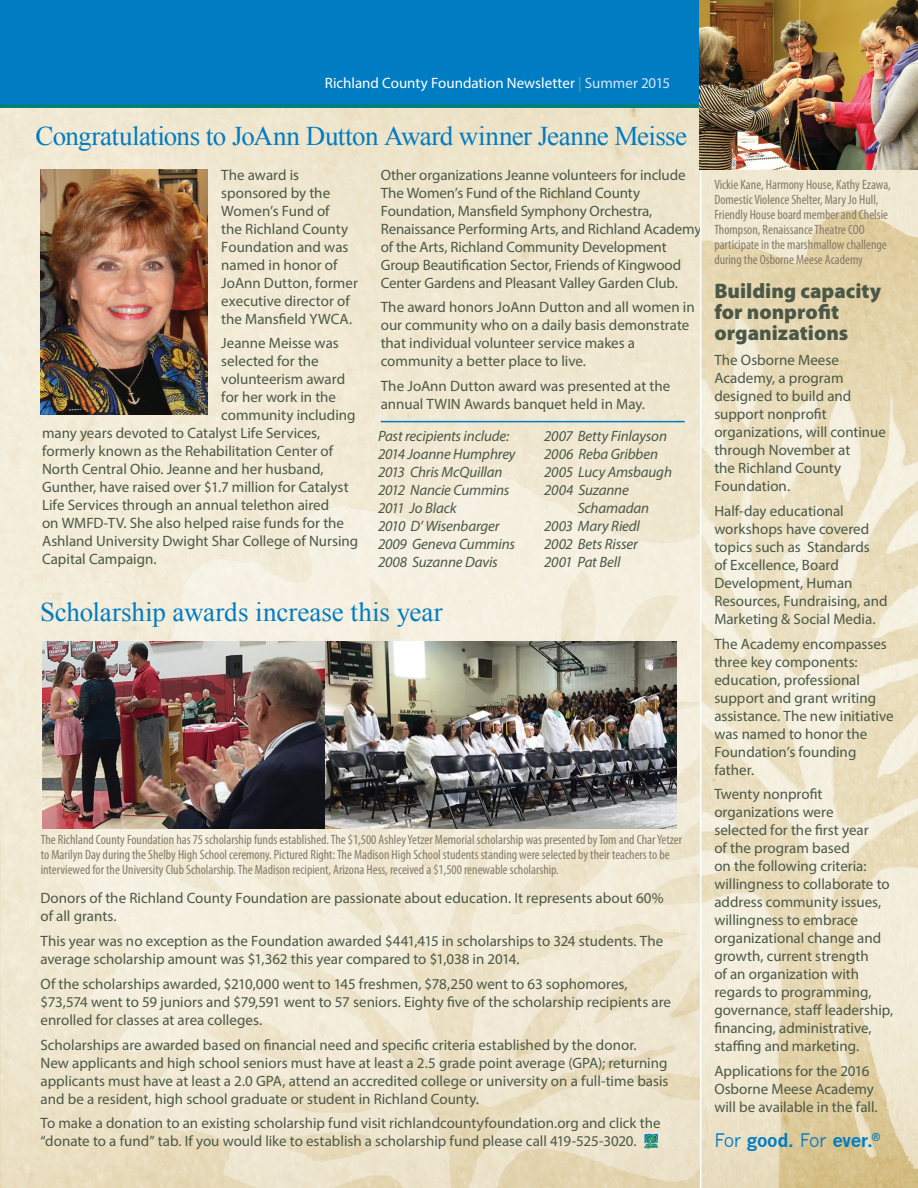
<style>
.page{position:relative;width:918px;height:1188px;background:#fff}
.page>*{position:absolute;margin:0;border:0;box-sizing:border-box;transform-origin:0 0}
.t1{font:27px "Times New Roman";letter-spacing:-.01em;color:#007cc2}
.t2{font:900 21px/21px "Myriad Pro";color:#4b5847}
.t3{font:700 18.3px "News Gothic";letter-spacing:-.02em;color:#007cc2}
.t4{font:15px/18px "Myriad Pro";color:#4b5847}
.t5{font:italic 15px/18px "Myriad Pro";letter-spacing:-.01em;color:#4b5847}
.t6{font:15px "Myriad Pro";color:#fff}
.t7{font:condensed 13.5px/15px "Myriad Pro";color:#867a67}
.s1{color:#71a492}
.s2{color:#d6e5f5}
.s3{font-weight:400}
</style>
<div class="page">
<img style="left:0;top:108px;width:699px;height:1080px">
<div style="left:0;top:0;width:918px;height:108px;background:#007cc2"></div>
<hr style="left:0;top:104px;width:918px;height:3px;background:#008066">
<img style="left:40px;top:170px;width:168px;height:245px">
<svg style="left:701px;top:170px;width:217px;height:1018px;background:#ebe0c3"></svg>
<svg style="left:644px;top:1134px;width:14px;height:14px"></svg>
<img style="left:42px;top:641px;width:283px;height:187px">
<img style="left:325px;top:641px;width:352px;height:187px">
<img style="left:700px;top:0;width:218px;height:170px">
<hr style="left:381px;top:421px;width:304px;height:1px;background:#007cc2">
<p class="t6" style="left:325px;top:73px;width:347px">Richland County Foundation Newsletter <span class="s1">|</span> <span class="s2">Summer 2015</span></p>
<h1 class="t1" style="left:35px;top:120px;width:653px">Congratulations to JoAnn Dutton Award winner Jeanne Meisse</h1>
<p class="t4" style="left:221px;top:165px;width:138px">The award is sponsored by the<br>Women’s Fund of<br>the Richland County<br>Foundation and was named in honor of<br>JoAnn Dutton, former executive director of the Mansfield YWCA.</p>
<p class="t4" style="left:221px;top:334px;width:119px">Jeanne Meisse was</p>
<p class="t4" style="left:221px;top:352px;width:99px">selected for the</p>
<p class="t4" style="left:221px;top:370px;width:125px">volunteerism award</p>
<p class="t4" style="left:221px;top:388px;width:116px">for her work in the</p>
<p class="t4" style="left:221px;top:406px;width:136px">community including</p>
<p class="t4" style="left:42px;top:424px;width:280px">many years devoted to Catalyst Life Services,</p>
<p class="t4" style="left:42px;top:442px;width:293px">formerly known as the Rehabilitation Center of</p>
<p class="t4" style="left:42px;top:460px;width:283px">North Central Ohio. Jeanne and her husband,</p>
<p class="t4" style="left:42px;top:478px;width:308px">Gunther, have raised over $1.7 million for Catalyst</p>
<p class="t4" style="left:42px;top:496px;width:289px">Life Services through an annual telethon aired</p>
<p class="t4" style="left:42px;top:514px;width:304px">on WMFD-TV. She also helped raise funds for the</p>
<p class="t4" style="left:42px;top:532px;width:318px">Ashland University Dwight Shar College of Nursing</p>
<p class="t4" style="left:42px;top:550px;width:116px">Capital Campaign.</p>
<p class="t4" style="left:381px;top:165px;width:322px">Other organizations Jeanne volunteers for include The Women’s Fund of the Richland County Foundation, Mansfield Symphony Orchestra, Renaissance Performing Arts, and Richland Academy of the Arts, Richland Community Development Group Beautification Sector, Friends of Kingwood Center Gardens and Pleasant Valley Garden Club.</p>
<p class="t4" style="left:381px;top:298px;width:316px">The award honors JoAnn Dutton and all women in our community who on a daily basis demonstrate that individual volunteer service makes a community a better place to live.</p>
<p class="t4" style="left:381px;top:377px;width:291px">The JoAnn Dutton award was presented at the annual TWIN Awards banquet held in May.</p>
<p class="t5" style="left:378px;top:427px;width:139px">Past recipients include:<br>2014 Joanne Humphrey<br>2013 Chris McQuillan<br>2012 Nancie Cummins<br>2011 Jo Black<br>2010 D’ Wisenbarger<br>2009 Geneva Cummins<br>2008 Suzanne Davis</p>
<p class="t5" style="left:544px;top:427px;width:124px">2007 Betty Finlayson</p>
<p class="t5" style="left:544px;top:445px;width:115px">2006 Reba Gribben</p>
<p class="t5" style="left:544px;top:463px;width:129px">2005 Lucy Amsbaugh</p>
<p class="t5" style="left:544px;top:481px;width:86px">2004 Suzanne</p>
<p class="t5" style="left:578px;top:499px;width:73px">Schamadan</p>
<p class="t5" style="left:544px;top:517px;width:97px">2003 Mary Riedl</p>
<p class="t5" style="left:544px;top:535px;width:95px">2002 Bets Risser</p>
<p class="t5" style="left:544px;top:553px;width:78px">2001 Pat Bell</p>
<h1 class="t1" style="left:40px;top:596px;width:404px">Scholarship awards increase this year</h1>
<p class="t7" style="left:41px;top:832px;width:643px">The Richland County Foundation has 75 scholarship funds established. The $1,500 Ashley Yetzer Memorial scholarship was presented by Tom and Char Yetzer to Marilyn Day during the Shelby High School ceremony. Pictured Right: The Madison High School students standing were selected by their teachers to be interviewed for the University Club Scholarship. The Madison recipient, Arizona Hess, received a $1,500 renewable scholarship.</p>
<p class="t4" style="left:40px;top:889px;width:625px">Donors of the Richland County Foundation are passionate about education. It represents about 60% of all grants.</p>
<p class="t4" style="left:40px;top:932px;width:624px">This year was no exception as the Foundation awarded $441,415 in scholarships to 324 students. The average scholarship amount was $1,362 this year compared to $1,038 in 2014.</p>
<p class="t4" style="left:40px;top:975px;width:632px">Of the scholarships awarded, $210,000 went to 145 freshmen, $78,250 went to 63 sophomores, $73,574 went to 59 juniors and $79,591 went to 57 seniors. Eighty five of the scholarship recipients are enrolled for classes at area colleges.</p>
<p class="t4" style="left:40px;top:1035px;width:629px">Scholarships are awarded based on financial need and specific criteria established by the donor.<br>New applicants and high school seniors must have at least a 2.5 grade point average (GPA); returning applicants must have at least a 2.0 GPA, attend an accredited college or university on a full-time basis and be a resident, high school graduate or student in Richland County.</p>
<p class="t4" style="left:40px;top:1114px;width:622px">To make a donation to an existing scholarship fund visit richlandcountyfoundation.org and click the “donate to a fund” tab. If you would like to establish a scholarship fund please call 419-525-3020.</p>
<p class="t7" style="left:714px;top:177px;width:178px">Vickie Kane, Harmony House, Kathy Ezawa, Domestic Violence Shelter, Mary Jo Hull, Friendly House board member and Chelsie Thompson, Renaissance Theatre COO participate in the marshmallow challenge during the Osborne Meese Academy</p>
<h2 class="t2" style="left:714px;top:280px;width:169px">Building capacity for nonprofit organizations</h2>
<p class="t4" style="left:714px;top:351px;width:173px">The Osborne Meese<br>Academy, a program designed to build and support nonprofit organizations, will continue through November at<br>the Richland County<br>Foundation.</p>
<p class="t4" style="left:714px;top:502px;width:175px">Half-day educational workshops have covered topics such as Standards<br>of Excellence, Board<br>Development, Human<br>Resources, Fundraising, and<br>Marketing &amp; Social Media.</p>
<p class="t4" style="left:714px;top:634px;width:181px">The Academy encompasses three key components: education, professional support and grant writing assistance. The new initiative was named to honor the<br>Foundation’s founding father.</p>
<p class="t4" style="left:714px;top:785px;width:180px">Twenty nonprofit organizations were<br>selected for the first year<br>of the program based<br>on the following criteria: willingness to collaborate to address community issues, willingness to embrace organizational change and growth, current strength<br>of an organization with regards to programming, governance, staff leadership, financing, administrative, staffing and marketing.</p>
<p class="t4" style="left:714px;top:1062px;width:165px">Applications for the 2016<br>Osborne Meese Academy will be available in the fall.</p>
<p class="t3" style="left:714px;top:1129px;width:167px"><span class="s3">For</span> good. <span class="s3">For</span> ever.<sup>®</sup></p>
</div>
